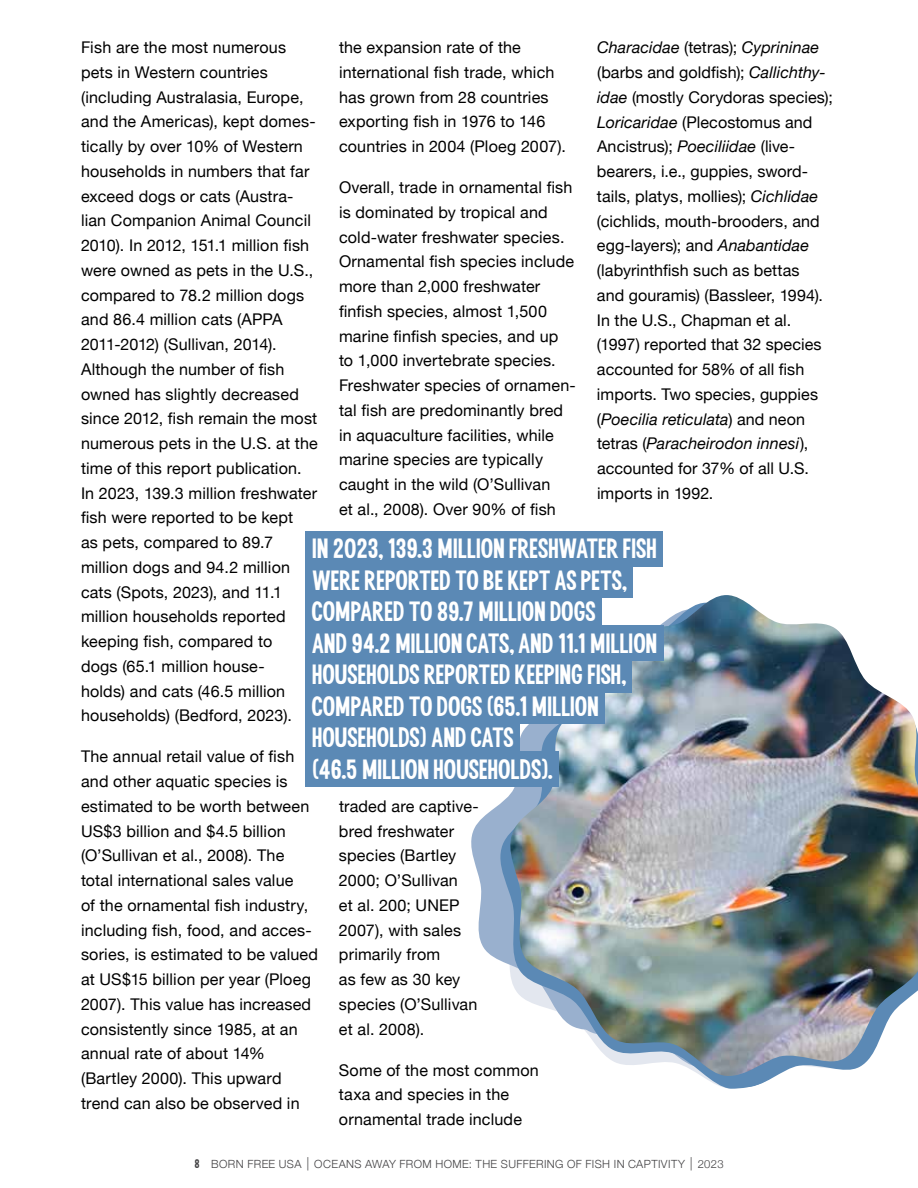
<style>
.page{position:relative;width:918px;height:1188px;background:#fff}
.page>*{position:absolute;margin:0;border:0;box-sizing:border-box;transform-origin:0 0}
.t1{font:22.5px/31.5px "Born Free Sans";letter-spacing:.01em;color:#fff}
.t2{font:16.2px/24.8px "Helvetica Neue";letter-spacing:.01em;color:#000}
.t3{font:300 11.25px "Helvetica Neue";letter-spacing:.035em;color:#414042}
.s1{font-style:italic}
.s2{font-family:"Born Free Sans";font-weight:400;font-size:10.2px}
</style>
<div class="page">
<svg style="left:471px;top:808px;width:24px;height:150px;fill:#99b0ce"></svg>
<svg style="left:495px;top:796px;width:281px;height:293px"></svg>
<img style="left:509px;top:595px;width:409px;height:481px">
<div style="left:305px;top:531px;width:358px;height:35px;background:#5b89b5"></div>
<div style="left:305px;top:563px;width:328px;height:35px;background:#5b89b5"></div>
<div style="left:305px;top:594px;width:297px;height:35px;background:#5b89b5"></div>
<div style="left:305px;top:626px;width:358px;height:35px;background:#5b89b5"></div>
<div style="left:305px;top:657px;width:327px;height:35px;background:#5b89b5"></div>
<div style="left:305px;top:689px;width:300px;height:35px;background:#5b89b5"></div>
<div style="left:305px;top:720px;width:215px;height:35px;background:#5b89b5"></div>
<div style="left:305px;top:752px;width:254px;height:35px;background:#5b89b5"></div>
<p class="t2" style="left:597px;top:36px;width:237px"><span class="s1">Characidae</span> (tetras); <span class="s1">Cyprininae </span>(barbs and goldfish); <span class="s1">Callichthy&shy;idae</span> (mostly Corydoras species);<br><span class="s1">Loricaridae</span> (Plecostomus and<br>Ancistrus); <span class="s1">Poeciliidae</span> (live&shy;bearers, i.e., guppies, sword&shy;tails, platys, mollies); <span class="s1">Cichlidae </span>(cichlids, mouth-brooders, and egg-layers); and <span class="s1">Anabantidae </span>(labyrinthfish such as bettas<br>and gouramis) (Bassleer, 1994).<br>In the U.S., Chapman et al. (1997) reported that 32 species accounted for 58% of all fish imports. Two species, guppies (<span class="s1">Poecilia reticulata</span>) and neon tetras (<span class="s1">Paracheirodon innesi</span>), accounted for 37% of all U.S. imports in 1992.</p>
<p class="t1" style="left:312px;top:534px;width:347px">IN 2023, 139.3 MILLION FRESHWATER FISH<br>WERE REPORTED TO BE KEPT AS PETS,<br>COMPARED TO 89.7 MILLION DOGS<br>AND 94.2 MILLION CATS, AND 11.1 MILLION<br>HOUSEHOLDS REPORTED KEEPING FISH,<br>COMPARED TO DOGS (65.1 MILLION<br>HOUSEHOLDS) AND CATS<br>(46.5 MILLION HOUSEHOLDS).</p>
<p class="t2" style="left:339px;top:36px;width:228px">the expansion rate of the international fish trade, which has grown from 28 countries exporting fish in 1976 to 146 countries in 2004 (Ploeg 2007).</p>
<p class="t2" style="left:339px;top:176px;width:238px">Overall, trade in ornamental fish is dominated by tropical and cold-water freshwater species.<br>Ornamental fish species include more than 2,000 freshwater finfish species, almost 1,500 marine finfish species, and up to 1,000 invertebrate species.<br>Freshwater species of ornamen&shy;tal fish are predominantly bred in aquaculture facilities, while marine species are typically caught in the wild (O’Sullivan<br>et al., 2008). Over 90% of fish</p>
<p class="t2" style="left:81px;top:36px;width:238px">Fish are the most numerous pets in Western countries (including Australasia, Europe, and the Americas), kept domes&shy;tically by over 10% of Western households in numbers that far exceed dogs or cats (Austra&shy;lian Companion Animal Council<br>2010). In 2012, 151.1 million fish were owned as pets in the U.S., compared to 78.2 million dogs and 86.4 million cats (APPA<br>2011-2012) (Sullivan, 2014).<br>Although the number of fish owned has slightly decreased since 2012, fish remain the most numerous pets in the U.S. at the time of this report publication.<br>In 2023, 139.3 million freshwater fish were reported to be kept<br>as pets, compared to 89.7 million dogs and 94.2 million cats (Spots, 2023), and 11.1 million households reported keeping fish, compared to<br>dogs (65.1 million house-<br>holds) and cats (46.5 million households) (Bedford, 2023).</p>
<p class="t2" style="left:81px;top:745px;width:239px">The annual retail value of fish and other aquatic species is estimated to be worth between<br>US$3 billion and $4.5 billion (O’Sullivan et al., 2008). The total international sales value<br>of the ornamental fish industry, including fish, food, and acces&shy;sories, is estimated to be valued at US$15 billion per year (Ploeg<br>2007). This value has increased consistently since 1985, at an annual rate of about 14% (Bartley 2000). This upward trend can also be observed in</p>
<p class="t2" style="left:339px;top:795px;width:141px">traded are captive&shy;bred freshwater species (Bartley<br>2000; O’Sullivan<br>et al. 200; UNEP<br>2007), with sales primarily from<br>as few as 30 key species (O’Sullivan et al. 2008).</p>
<p class="t2" style="left:339px;top:1058px;width:201px">Some of the most common taxa and species in the ornamental trade include</p>
<p class="t3" style="left:194px;top:1155px;width:531px"><span class="s2">8</span> BORN FREE USA ︱ OCEANS AWAY FROM HOME: THE SUFFERING OF FISH IN CAPTIVITY ︱ 2023</p>
</div>
